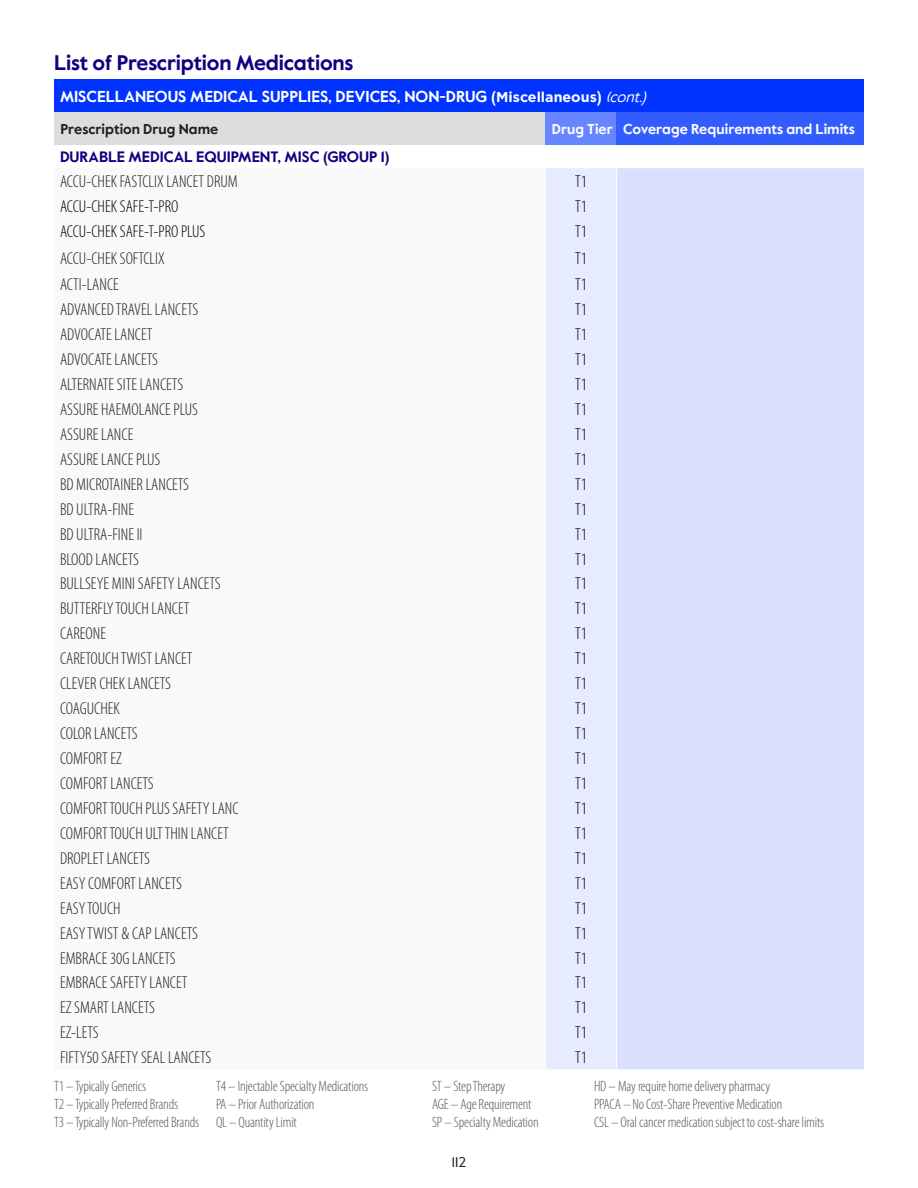
<style>
.page{position:relative;width:918px;height:1188px;background:#fff}
.page>*{position:absolute;margin:0;border:0;box-sizing:border-box;transform-origin:0 0}
.t1{font:700 21px "Value Sans Pro";letter-spacing:-.01em;color:#110081}
.t2{font:300 condensed 17.25px "Myriad Pro";color:#231f20}
.table_txt{font:300 condensed 17.25px "Myriad Pro";color:#000}
.Drug_list_categories{font:700 15.75px "Value Sans Pro";color:#fff}
.t3{font:300 condensed 15px "Myriad Pro";letter-spacing:-.01em;color:#57585a}
.table_subhead{font:700 15px "Value Sans Pro";color:#110081}
.Table_column_header{font:700 14.25px "Value Sans Pro";color:#fff}
.Table_column_header-2{font:700 14.25px "Value Sans Pro";color:#231f20}
.t4{font:14.25px "Value Sans Pro";color:#231f20}
.s1{font-family:"Gotham";font-size:14.25px}
.s2{font-weight:400;font-style:italic;font-size:15px}
</style>
<div class="page">
<div style="left:54px;top:79px;width:810px;height:34px;background:#03f"></div>
<div style="left:54px;top:113px;width:491px;height:32px;background:#dcdddf"></div>
<div style="left:545px;top:113px;width:72px;height:32px;background:#6685ff"></div>
<div style="left:617px;top:113px;width:247px;height:32px;background:#335cff"></div>
<div style="left:546px;top:168px;width:70px;height:901px;background:#e6ebff"></div>
<div style="left:617px;top:168px;width:247px;height:901px;background:#d9e0ff"></div>
<p class="t1" style="left:54px;top:50px;width:301px">List of Prescription Medications</p>
<p class="Drug_list_categories" style="left:60px;top:87px;width:592px">MISCELLANEOUS MEDICAL SUPPLIES, DEVICES, NON-DRUG (<span class="s1">Miscellaneous</span>) <span class="s2">(cont.)</span></p>
<p class="Table_column_header-2" style="left:60px;top:121px;width:159px">Prescription Drug Name</p>
<p class="Table_column_header" style="left:552px;top:121px;width:62px">Drug Tier</p>
<p class="Table_column_header" style="left:623px;top:121px;width:233px">Coverage Requirements and Limits</p>
<p class="table_subhead" style="left:60px;top:148px;width:331px">DURABLE MEDICAL EQUIPMENT, MISC (GROUP 1)</p>
<p class="t2" style="left:60px;top:171px;width:179px">ACCU-CHEK FASTCLIX LANCET DRUM</p>
<p class="table_txt" style="left:575px;top:171px;width:13px">T1</p>
<p class="table_txt" style="left:60px;top:196px;width:120px">ACCU-CHEK SAFE-T-PRO</p>
<p class="table_txt" style="left:575px;top:196px;width:13px">T1</p>
<p class="table_txt" style="left:60px;top:221px;width:147px">ACCU-CHEK SAFE-T-PRO PLUS</p>
<p class="table_txt" style="left:575px;top:221px;width:13px">T1</p>
<p class="t2" style="left:60px;top:248px;width:106px">ACCU-CHEK SOFTCLIX</p>
<p class="table_txt" style="left:575px;top:248px;width:13px">T1</p>
<p class="t2" style="left:60px;top:274px;width:60px">ACTI-LANCE</p>
<p class="table_txt" style="left:575px;top:274px;width:13px">T1</p>
<p class="t2" style="left:60px;top:299px;width:140px">ADVANCED TRAVEL LANCETS</p>
<p class="table_txt" style="left:575px;top:299px;width:13px">T1</p>
<p class="t2" style="left:60px;top:324px;width:94px">ADVOCATE LANCET</p>
<p class="table_txt" style="left:575px;top:324px;width:13px">T1</p>
<p class="t2" style="left:60px;top:349px;width:100px">ADVOCATE LANCETS</p>
<p class="table_txt" style="left:575px;top:349px;width:13px">T1</p>
<p class="t2" style="left:60px;top:374px;width:125px">ALTERNATE SITE LANCETS</p>
<p class="table_txt" style="left:575px;top:374px;width:13px">T1</p>
<p class="t2" style="left:60px;top:399px;width:140px">ASSURE HAEMOLANCE PLUS</p>
<p class="table_txt" style="left:575px;top:399px;width:13px">T1</p>
<p class="t2" style="left:60px;top:424px;width:75px">ASSURE LANCE</p>
<p class="table_txt" style="left:575px;top:424px;width:13px">T1</p>
<p class="t2" style="left:60px;top:449px;width:102px">ASSURE LANCE PLUS</p>
<p class="table_txt" style="left:575px;top:449px;width:13px">T1</p>
<p class="t2" style="left:60px;top:474px;width:131px">BD MICROTAINER LANCETS</p>
<p class="table_txt" style="left:575px;top:474px;width:13px">T1</p>
<p class="t2" style="left:60px;top:499px;width:76px">BD ULTRA-FINE</p>
<p class="table_txt" style="left:575px;top:499px;width:13px">T1</p>
<p class="t2" style="left:60px;top:524px;width:84px">BD ULTRA-FINE II</p>
<p class="table_txt" style="left:575px;top:524px;width:13px">T1</p>
<p class="t2" style="left:60px;top:549px;width:81px">BLOOD LANCETS</p>
<p class="table_txt" style="left:575px;top:549px;width:13px">T1</p>
<p class="t2" style="left:60px;top:574px;width:162px">BULLSEYE MINI SAFETY LANCETS</p>
<p class="table_txt" style="left:575px;top:574px;width:13px">T1</p>
<p class="t2" style="left:60px;top:599px;width:131px">BUTTERFLY TOUCH LANCET</p>
<p class="table_txt" style="left:575px;top:599px;width:13px">T1</p>
<p class="t2" style="left:60px;top:623px;width:48px">CAREONE</p>
<p class="table_txt" style="left:575px;top:623px;width:13px">T1</p>
<p class="t2" style="left:60px;top:648px;width:134px">CARETOUCH TWIST LANCET</p>
<p class="table_txt" style="left:575px;top:648px;width:13px">T1</p>
<p class="t2" style="left:60px;top:673px;width:113px">CLEVER CHEK LANCETS</p>
<p class="table_txt" style="left:575px;top:673px;width:13px">T1</p>
<p class="t2" style="left:60px;top:698px;width:61px">COAGUCHEK</p>
<p class="table_txt" style="left:575px;top:698px;width:13px">T1</p>
<p class="t2" style="left:60px;top:723px;width:79px">COLOR LANCETS</p>
<p class="table_txt" style="left:575px;top:723px;width:13px">T1</p>
<p class="t2" style="left:60px;top:748px;width:63px">COMFORT EZ</p>
<p class="table_txt" style="left:575px;top:748px;width:13px">T1</p>
<p class="t2" style="left:60px;top:773px;width:95px">COMFORT LANCETS</p>
<p class="table_txt" style="left:575px;top:773px;width:13px">T1</p>
<p class="t2" style="left:60px;top:798px;width:180px">COMFORT TOUCH PLUS SAFETY LANC</p>
<p class="table_txt" style="left:575px;top:798px;width:13px">T1</p>
<p class="t2" style="left:60px;top:823px;width:170px">COMFORT TOUCH ULT THIN LANCET</p>
<p class="table_txt" style="left:575px;top:823px;width:13px">T1</p>
<p class="t2" style="left:60px;top:848px;width:92px">DROPLET LANCETS</p>
<p class="table_txt" style="left:575px;top:848px;width:13px">T1</p>
<p class="t2" style="left:60px;top:873px;width:123px">EASY COMFORT LANCETS</p>
<p class="table_txt" style="left:575px;top:873px;width:13px">T1</p>
<p class="t2" style="left:60px;top:898px;width:62px">EASY TOUCH</p>
<p class="table_txt" style="left:575px;top:898px;width:13px">T1</p>
<p class="t2" style="left:60px;top:923px;width:139px">EASY TWIST &amp; CAP LANCETS</p>
<p class="table_txt" style="left:575px;top:923px;width:13px">T1</p>
<p class="t2" style="left:60px;top:948px;width:117px">EMBRACE 30G LANCETS</p>
<p class="table_txt" style="left:575px;top:948px;width:13px">T1</p>
<p class="t2" style="left:60px;top:973px;width:129px">EMBRACE SAFETY LANCET</p>
<p class="table_txt" style="left:575px;top:973px;width:13px">T1</p>
<p class="t2" style="left:60px;top:998px;width:97px">EZ SMART LANCETS</p>
<p class="table_txt" style="left:575px;top:998px;width:13px">T1</p>
<p class="t2" style="left:60px;top:1022px;width:40px">EZ-LETS</p>
<p class="table_txt" style="left:575px;top:1022px;width:13px">T1</p>
<p class="t2" style="left:60px;top:1047px;width:153px">FIFTY50 SAFETY SEAL LANCETS</p>
<p class="table_txt" style="left:575px;top:1047px;width:13px">T1</p>
<p class="t3" style="left:54px;top:1077px;width:94px">T1 – Typically Generics</p>
<p class="t3" style="left:216px;top:1077px;width:154px">T4 – Injectable Specialty Medications</p>
<p class="t3" style="left:432px;top:1077px;width:75px">ST – Step Therapy</p>
<p class="t3" style="left:594px;top:1077px;width:178px">HD – May require home delivery pharmacy</p>
<p class="t3" style="left:54px;top:1095px;width:126px">T2 – Typically Preferred Brands</p>
<p class="t3" style="left:216px;top:1095px;width:100px">PA – Prior Authorization</p>
<p class="t3" style="left:432px;top:1095px;width:101px">AGE – Age Requirement</p>
<p class="t3" style="left:594px;top:1095px;width:190px">PPACA – No Cost-Share Preventive Medication</p>
<p class="t3" style="left:54px;top:1113px;width:244px">T3 – Typically Non-Preferred Brands QL – Quantity Limit</p>
<p class="t3" style="left:432px;top:1113px;width:108px">SP – Specialty Medication</p>
<p class="t3" style="left:594px;top:1113px;width:232px">CSL – Oral cancer medication subject to cost-share limits</p>
<p class="t4" style="left:452px;top:1153px;width:16px">112</p>
</div>
